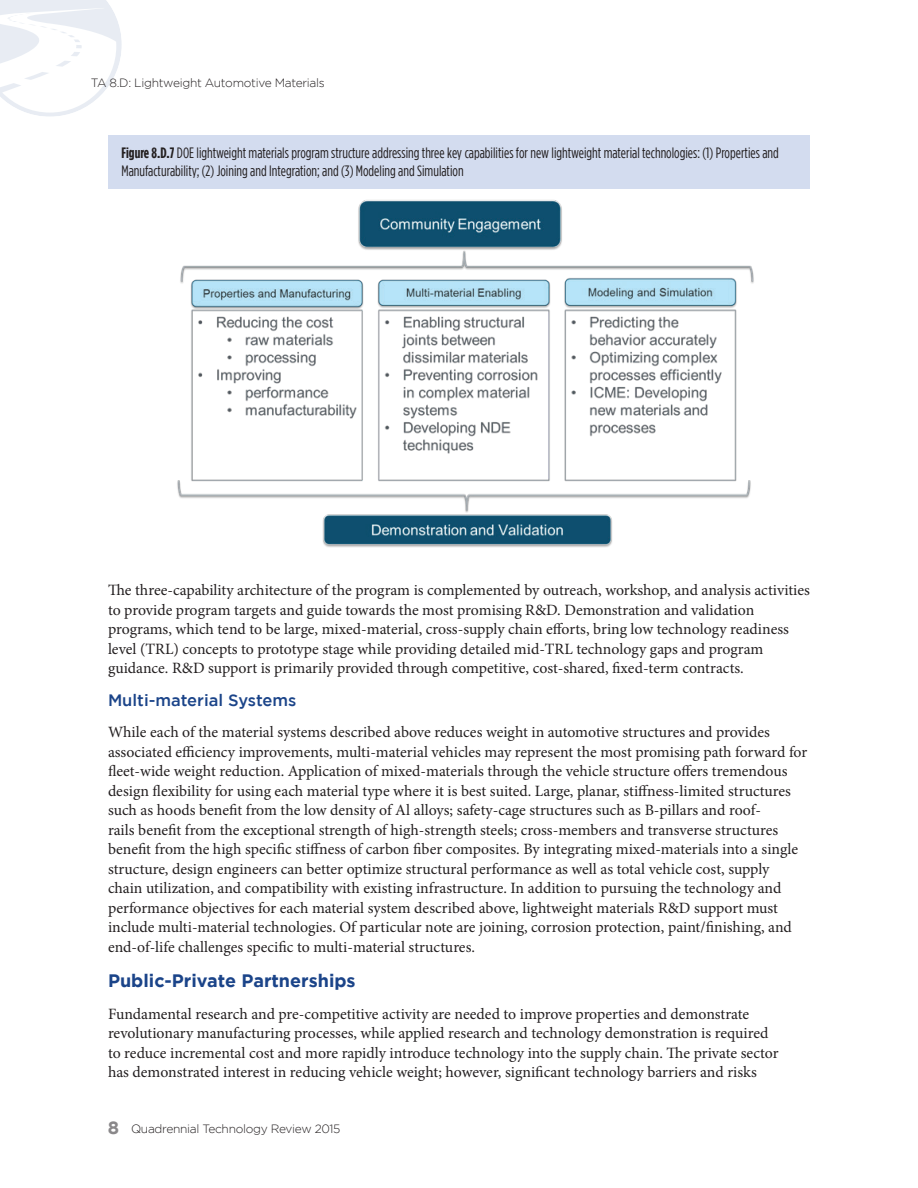
<style>
.page{position:relative;width:918px;height:1188px;background:#fff}
.page>*{position:absolute;margin:0;border:0;box-sizing:border-box;transform-origin:0 0}
.Header_One{font:700 18px "Gotham";color:#1b4489}
.Header_Two{font:500 16.5px "Gotham";color:#1b4489}
.Body_Text{font:15.75px/19.5px "Minion Pro";color:#231f20}
.Figure_Text{font:15px/18px "Gotham Condensed";color:#231f20}
.t1{font:300 12px "Gotham";letter-spacing:-.025em;color:#231f20}
.s1{font-weight:700}
.s2{font-weight:700;font-size:18px;color:#8a888a}
</style>
<div class="page">
<svg style="left:0;top:0;width:122px;height:117px"></svg>
<div style="left:108px;top:135px;width:702px;height:54px;background:#d3dcef"></div>
<img style="left:177px;top:200px;width:577px;height:347px">
<p class="t1" style="left:91px;top:77px;width:236px">TA 8.D: Lightweight Automotive Materials</p>
<p class="Figure_Text" style="left:122px;top:144px;width:659px"><span class="s1">Figure 8.D.7</span> DOE lightweight materials program structure addressing three key capabilities for new lightweight material technologies: (1) Properties and<br>Manufacturability; (2) Joining and Integration; and (3) Modeling and Simulation</p>
<p class="Body_Text" style="left:108px;top:581px;width:703px">The three-capability architecture of the program is complemented by outreach, workshop, and analysis activities to provide program targets and guide towards the most promising R&amp;D. Demonstration and validation programs, which tend to be large, mixed-material, cross-supply chain efforts, bring low technology readiness level (TRL) concepts to prototype stage while providing detailed mid-TRL technology gaps and program guidance. R&amp;D support is primarily provided through competitive, cost-shared, fixed-term contracts.</p>
<p class="Header_Two" style="left:108px;top:690px;width:190px">Multi-material Systems</p>
<p class="Body_Text" style="left:108px;top:723px;width:701px">While each of the material systems described above reduces weight in automotive structures and provides associated efficiency improvements, multi-material vehicles may represent the most promising path forward for fleet-wide weight reduction. Application of mixed-materials through the vehicle structure offers tremendous design flexibility for using each material type where it is best suited. Large, planar, stiffness-limited structures such as hoods benefit from the low density of Al alloys; safety-cage structures such as B-pillars and roof-<br>rails benefit from the exceptional strength of high-strength steels; cross-members and transverse structures benefit from the high specific stiffness of carbon fiber composites. By integrating mixed-materials into a single structure, design engineers can better optimize structural performance as well as total vehicle cost, supply chain utilization, and compatibility with existing infrastructure. In addition to pursuing the technology and performance objectives for each material system described above, lightweight materials R&amp;D support must include multi-material technologies. Of particular note are joining, corrosion protection, paint/finishing, and end-of-life challenges specific to multi-material structures.</p>
<p class="Header_One" style="left:108px;top:970px;width:249px">Public-Private Partnerships</p>
<p class="Body_Text" style="left:108px;top:1004px;width:672px">Fundamental research and pre-competitive activity are needed to improve properties and demonstrate revolutionary manufacturing processes, while applied research and technology demonstration is required to reduce incremental cost and more rapidly introduce technology into the supply chain. The private sector has demonstrated interest in reducing vehicle weight; however, significant technology barriers and risks</p>
<p class="t1" style="left:108px;top:1122px;width:234px"><span class="s2">8</span> Quadrennial Technology Review 2015</p>
</div>
